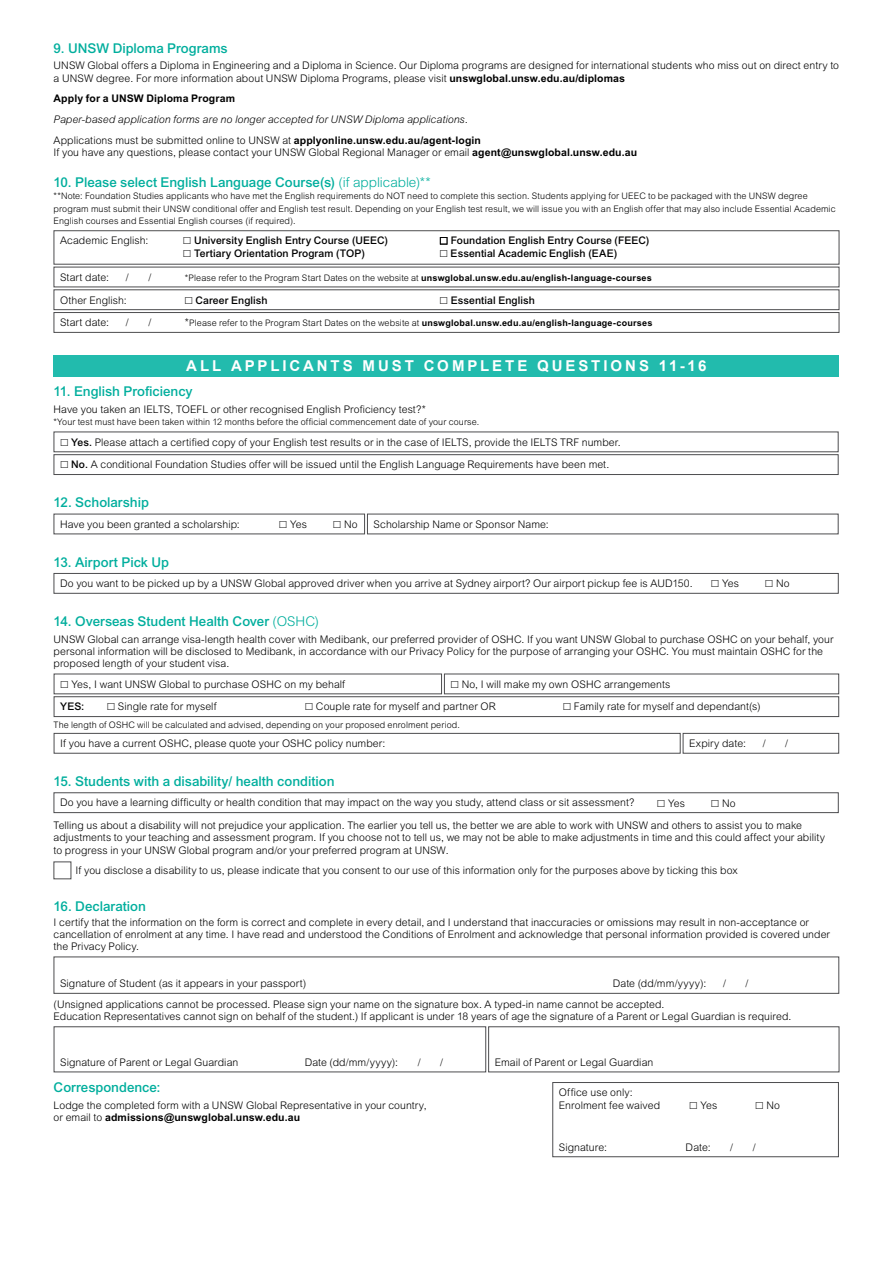
<style>
.page{position:relative;width:893px;height:1263px;background:#fff}
.page>*{position:absolute;margin:0;border:0;box-sizing:border-box;transform-origin:0 0}
.t1{font:700 15px "Arial";letter-spacing:.195em;color:#fff}
.t2{font:500 13.5px "Arial MT Std";color:#00ae9d}
.t3{font:300 10.5px/12.3px "Arial MT Std";letter-spacing:.005em;color:#000}
.t4{font:500 10.5px "Arial MT Std";letter-spacing:.005em;color:#000}
.t5{font:italic 300 10.5px/20.9px "Arial MT Std";letter-spacing:.005em;color:#000}
.t6{font:700 10.5px "Arial MT Std";letter-spacing:.01em;color:#000}
.t7{font:300 9px/12.3px "Arial MT Std";letter-spacing:.01em;color:#000}
.s1{font-weight:700}
.s2{font-style:normal}
.s3{font-weight:700;font-style:normal}
.s4{font-weight:300}
.s5{font-size:10.5px}
.s6{font-weight:500}
</style>
<div class="page">
<svg style="left:53px;top:861px;width:19px;height:18px"></svg>
<svg style="left:53px;top:733px;width:786px;height:21px"></svg>
<svg style="left:53px;top:956px;width:786px;height:38px"></svg>
<svg style="left:53px;top:1026px;width:787px;height:47px"></svg>
<div style="left:54px;top:355px;width:785px;height:21px;background:#22bbad"></div>
<svg style="left:53px;top:431px;width:786px;height:44px"></svg>
<svg style="left:53px;top:230px;width:787px;height:103px"></svg>
<svg style="left:53px;top:513px;width:786px;height:22px"></svg>
<svg style="left:53px;top:792px;width:786px;height:21px"></svg>
<svg style="left:53px;top:573px;width:786px;height:21px"></svg>
<svg style="left:53px;top:673px;width:786px;height:44px"></svg>
<svg style="left:552px;top:1082px;width:287px;height:75px"></svg>
<p class="t2" style="left:54px;top:40px;width:176px">9. UNSW Diploma Programs</p>
<p class="t3" style="left:54px;top:59px;width:787px">UNSW Global offers a Diploma in Engineering and a Diploma in Science. Our Diploma programs are designed for international students who miss out on direct entry to a UNSW degree. For more information about UNSW Diploma Programs, please visit <span class="s1">unswglobal.unsw.edu.au/diplomas</span></p>
<p class="t6" style="left:54px;top:93px;width:183px">Apply for a UNSW Diploma Program</p>
<p class="t5" style="left:54px;top:109px;width:429px">Paper-based application forms are no longer accepted for UNSW Diploma applications.<br><span class="s2">Applications must be submitted online to UNSW at</span> <span class="s3">applyonline.unsw.edu.au/agent-login</span></p>
<p class="t3" style="left:54px;top:146px;width:585px">If you have any questions, please contact your UNSW Global Regional Manager or email <span class="s1">agent@unswglobal.unsw.edu.au</span></p>
<p class="t2" style="left:54px;top:174px;width:379px">10. Please select English Language Course(s) <span class="s4">(if applicable)**</span></p>
<p class="t7" style="left:54px;top:190px;width:784px">**Note: Foundation Studies applicants who have met the English requirements do NOT need to complete this section. Students applying for UEEC to be packaged with the UNSW degree program must submit their UNSW conditional offer and English test result. Depending on your English test result, we will issue you with an English offer that may also include Essential Academic<br>English courses and Essential English courses (if required).</p>
<p class="t3" style="left:60px;top:235px;width:90px">Academic English:</p>
<p class="t4" style="left:194px;top:235px;width:195px">University English Entry Course (UEEC)</p>
<p class="t4" style="left:451px;top:235px;width:200px">Foundation English Entry Course (FEEC)</p>
<p class="t4" style="left:194px;top:248px;width:172px">Tertiary Orientation Program (TOP)</p>
<p class="t4" style="left:451px;top:248px;width:168px">Essential Academic English (EAE)</p>
<p class="t3" style="left:60px;top:294px;width:68px">Other English:</p>
<p class="t4" style="left:196px;top:294px;width:73px">Career English</p>
<p class="t4" style="left:451px;top:294px;width:85px">Essential English</p>
<p class="t3" style="left:60px;top:271px;width:50px">Start date:</p>
<p class="t3" style="left:126px;top:271px;width:4px">/</p>
<p class="t3" style="left:148px;top:271px;width:4px">/</p>
<p class="t7" style="left:185px;top:271px;width:468px">*Please refer to the Program Start Dates on the website at <span class="s1">unswglobal.unsw.edu.au/english-language-courses</span></p>
<p class="t3" style="left:60px;top:316px;width:50px">Start date:</p>
<p class="t3" style="left:126px;top:316px;width:4px">/</p>
<p class="t3" style="left:148px;top:316px;width:4px">/</p>
<p class="t7" style="left:185px;top:317px;width:469px"><span class="s5">*</span>Please refer to the Program Start Dates on the website at <span class="s1">unswglobal.unsw.edu.au/english-language-courses</span></p>
<h1 class="t1" style="left:186px;top:356px;width:522px">ALL APPLICANTS MUST COMPLETE QUESTIONS 11-16</h1>
<p class="t2" style="left:54px;top:384px;width:141px">11. English Proficiency</p>
<p class="t3" style="left:54px;top:403px;width:374px">Have you taken an IELTS, TOEFL or other recognised English Proficiency test?*</p>
<p class="t7" style="left:54px;top:416px;width:427px">*Your test must have been taken within 12 months before the official commencement date of your course.</p>
<p class="t3" style="left:71px;top:431px;width:551px;line-height:22.8px"><span class="s6">Yes.</span> Please attach a certified copy of your English test results or in the case of IELTS, provide the IELTS TRF number.<br><span class="s6">No.</span> A conditional Foundation Studies offer will be issued until the English Language Requirements have been met.</p>
<p class="t2" style="left:54px;top:495px;width:97px">12. Scholarship</p>
<p class="t3" style="left:60px;top:518px;width:181px">Have you been granted a scholarship:</p>
<p class="t3" style="left:290px;top:518px;width:18px">Yes</p>
<p class="t3" style="left:344px;top:518px;width:15px">No</p>
<p class="t3" style="left:374px;top:518px;width:177px">Scholarship Name or Sponsor Name:</p>
<p class="t2" style="left:54px;top:554px;width:117px">13. Airport Pick Up</p>
<p class="t3" style="left:60px;top:577px;width:634px">Do you want to be picked up by a UNSW Global approved driver when you arrive at Sydney airport? Our airport pickup fee is AUD150.</p>
<p class="t3" style="left:722px;top:577px;width:18px">Yes</p>
<p class="t3" style="left:776px;top:577px;width:15px">No</p>
<p class="t2" style="left:54px;top:613px;width:267px">14. Overseas Student Health Cover <span class="s4">(OSHC)</span></p>
<p class="t3" style="left:54px;top:633px;width:781px">UNSW Global can arrange visa-length health cover with Medibank, our preferred provider of OSHC. If you want UNSW Global to purchase OSHC on your behalf, your personal information will be disclosed to Medibank, in accordance with our Privacy Policy for the purpose of arranging your OSHC. You must maintain OSHC for the proposed length of your student visa.</p>
<p class="t3" style="left:71px;top:678px;width:275px">Yes, I want UNSW Global to purchase OSHC on my behalf</p>
<p class="t3" style="left:462px;top:678px;width:210px">No, I will make my own OSHC arrangements</p>
<p class="t4" style="left:60px;top:701px;width:26px">YES:</p>
<p class="t3" style="left:118px;top:701px;width:100px">Single rate for myself</p>
<p class="t3" style="left:316px;top:701px;width:181px">Couple rate for myself and partner OR</p>
<p class="t3" style="left:574px;top:701px;width:188px">Family rate for myself and dependant(s)</p>
<p class="t3" style="left:60px;top:737px;width:327px">If you have a current OSHC, please quote your OSHC policy number:</p>
<p class="t3" style="left:689px;top:737px;width:58px">Expiry date:</p>
<p class="t3" style="left:763px;top:737px;width:4px">/</p>
<p class="t3" style="left:785px;top:737px;width:4px">/</p>
<p class="t7" style="left:54px;top:719px;width:408px">The length of OSHC will be calculated and advised, depending on your proposed enrolment period.</p>
<p class="t2" style="left:54px;top:773px;width:282px">15. Students with a disability/ health condition</p>
<p class="t3" style="left:60px;top:797px;width:576px">Do you have a learning difficulty or health condition that may impact on the way you study, attend class or sit assessment?</p>
<p class="t3" style="left:668px;top:797px;width:18px">Yes</p>
<p class="t3" style="left:722px;top:797px;width:15px">No</p>
<p class="t3" style="left:54px;top:819px;width:773px">Telling us about a disability will not prejudice your application. The earlier you tell us, the better we are able to work with UNSW and others to assist you to make adjustments to your teaching and assessment program. If you choose not to tell us, we may not be able to make adjustments in time and this could affect your ability to progress in your UNSW Global program and/or your preferred program at UNSW.</p>
<p class="t3" style="left:76px;top:864px;width:664px">If you disclose a disability to us, please indicate that you consent to our use of this information only for the purposes above by ticking this box</p>
<p class="t2" style="left:54px;top:898px;width:94px">16. Declaration</p>
<p class="t3" style="left:54px;top:916px;width:778px">I certify that the information on the form is correct and complete in every detail, and I understand that inaccuracies or omissions may result in non-acceptance or cancellation of enrolment at any time. I have read and understood the Conditions of Enrolment and acknowledge that personal information provided is covered under the Privacy Policy.</p>
<p class="t3" style="left:60px;top:977px;width:248px">Signature of Student (as it appears in your passport)</p>
<p class="t3" style="left:613px;top:977px;width:95px">Date (dd/mm/yyyy):</p>
<p class="t3" style="left:723px;top:977px;width:4px">/</p>
<p class="t3" style="left:745px;top:977px;width:4px">/</p>
<p class="t3" style="left:54px;top:998px;width:739px">(Unsigned applications cannot be processed. Please sign your name on the signature box. A typed-in name cannot be accepted.<br>Education Representatives cannot sign on behalf of the student.) If applicant is under 18 years of age the signature of a Parent or Legal Guardian is required.</p>
<p class="t3" style="left:495px;top:1056px;width:160px">Email of Parent or Legal Guardian</p>
<p class="t3" style="left:559px;top:1086px;width:103px">Office use only:<br>Enrolment fee waived</p>
<p class="t3" style="left:60px;top:1056px;width:180px">Signature of Parent or Legal Guardian</p>
<p class="t3" style="left:305px;top:1056px;width:95px">Date (dd/mm/yyyy):</p>
<p class="t3" style="left:418px;top:1056px;width:4px">/</p>
<p class="t3" style="left:440px;top:1056px;width:4px">/</p>
<p class="t2" style="left:54px;top:1079px;width:109px">Correspondence:</p>
<p class="t3" style="left:54px;top:1099px;width:374px">Lodge the completed form with a UNSW Global Representative in your country, or email to <span class="s1">admissions@unswglobal.unsw.edu.au</span></p>
<p class="t3" style="left:700px;top:1099px;width:18px">Yes</p>
<p class="t3" style="left:766px;top:1099px;width:15px">No</p>
<p class="t3" style="left:559px;top:1141px;width:50px">Signature:</p>
<p class="t3" style="left:686px;top:1141px;width:26px">Date:</p>
<p class="t3" style="left:730px;top:1141px;width:4px">/</p>
<p class="t3" style="left:753px;top:1141px;width:4px">/</p>
</div>
